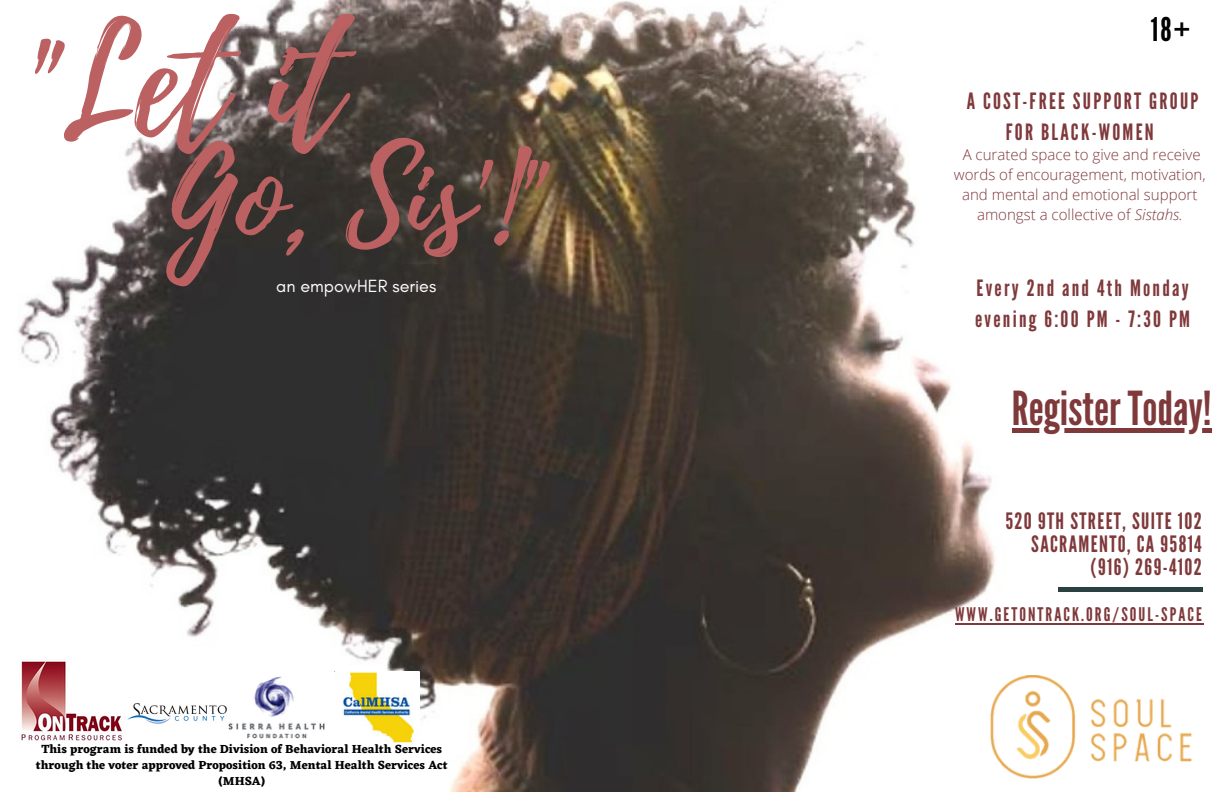
<style>
.page{position:relative;width:1224px;height:792px;background:#fff}
.page>*{position:absolute;margin:0;border:0;box-sizing:border-box;transform-origin:0 0}
.t1{font:148.6px "Playlist Script";color:#bb6162}
.t2{font:124.4px "Playlist Script";color:#bb6162}
.t3{font:46.8px "League Gothic";color:#7f393b}
.t4{font:32.6px "League Gothic";color:#000}
.t5{font:22.6px/23px "League Gothic";letter-spacing:.06em;color:#7f393b;text-align:right}
.t6{font:22.4px/31.2px "League Gothic";letter-spacing:.1em;color:#7f393b;text-align:center}
.t7{font:18.8px "League Gothic";letter-spacing:.11em;color:#7f393b}
.t8{font:18px "Glacial Indifference";color:#fffefe}
.t9{font:300 15px/20px "Open Sans";color:#7f393b;text-align:center}
.t10{font:700 12px/16.2px "Eczar";color:#000;text-align:center}
.s1{font-style:italic}
</style>
<div class="page">
<img style="left:18px;top:0;width:1186px;height:792px">
<div style="left:1129px;top:0;width:83px;height:60px;background:#fff"></div>
<hr style="left:955px;top:623px;width:249px;height:1px;background:#7f393b">
<hr style="left:1058px;top:588px;width:145px;height:4px;background:#2b4141">
<img style="left:990px;top:675px;width:201px;height:104px">
<img style="left:20px;top:660px;width:105px;height:84px">
<img style="left:124px;top:684px;width:105px;height:59px">
<img style="left:229px;top:675px;width:96px;height:63px">
<img style="left:334px;top:672px;width:86px;height:72px">
<svg style="left:1012px;top:428px;width:200px;height:5px"></svg>
<h1 class="t1" style="left:26px;top:-23px;width:318px">"Let it</h1>
<h2 class="t2" style="left:166px;top:108px;width:382px">Go, Sis'!"</h2>
<h3 class="t8" style="left:276px;top:275px;width:162px">an empowHER series</h3>
<p class="t10" style="left:36px;top:741px;width:413px">This program is funded by the Division of Behavioral Health Services through the voter approved Proposition 63, Mental Health Services Act (MHSA)</p>
<h3 class="t4" style="left:1151px;top:10px;width:41px">18+</h3>
<h3 class="t6" style="left:967px;top:86px;width:233px">A COST-FREE SUPPORT GROUP<br>FOR BLACK-WOMEN</h3>
<p class="t9" style="left:954px;top:144px;width:253px">A curated space to give and receive words of encouragement, motivation, and mental and emotional support amongst a collective of <span class="s1">Sistahs.</span></p>
<h3 class="t6" style="left:975px;top:273px;width:216px;text-align:left">Every 2nd and 4th Monday evening 6:00 PM - 7:30 PM</h3>
<h3 class="t3" style="left:1012px;top:382px;width:201px">RegisterToday!</h3>
<h3 class="t5" style="left:1005px;top:510px;width:198px">520 9TH STREET, SUITE 102<br>SACRAMENTO, CA 95814 (916) 269-4102</h3>
<h3 class="t7" style="left:955px;top:604px;width:248px">WWW.GETONTRACK.ORG/SOUL-SPACE</h3>
</div>
